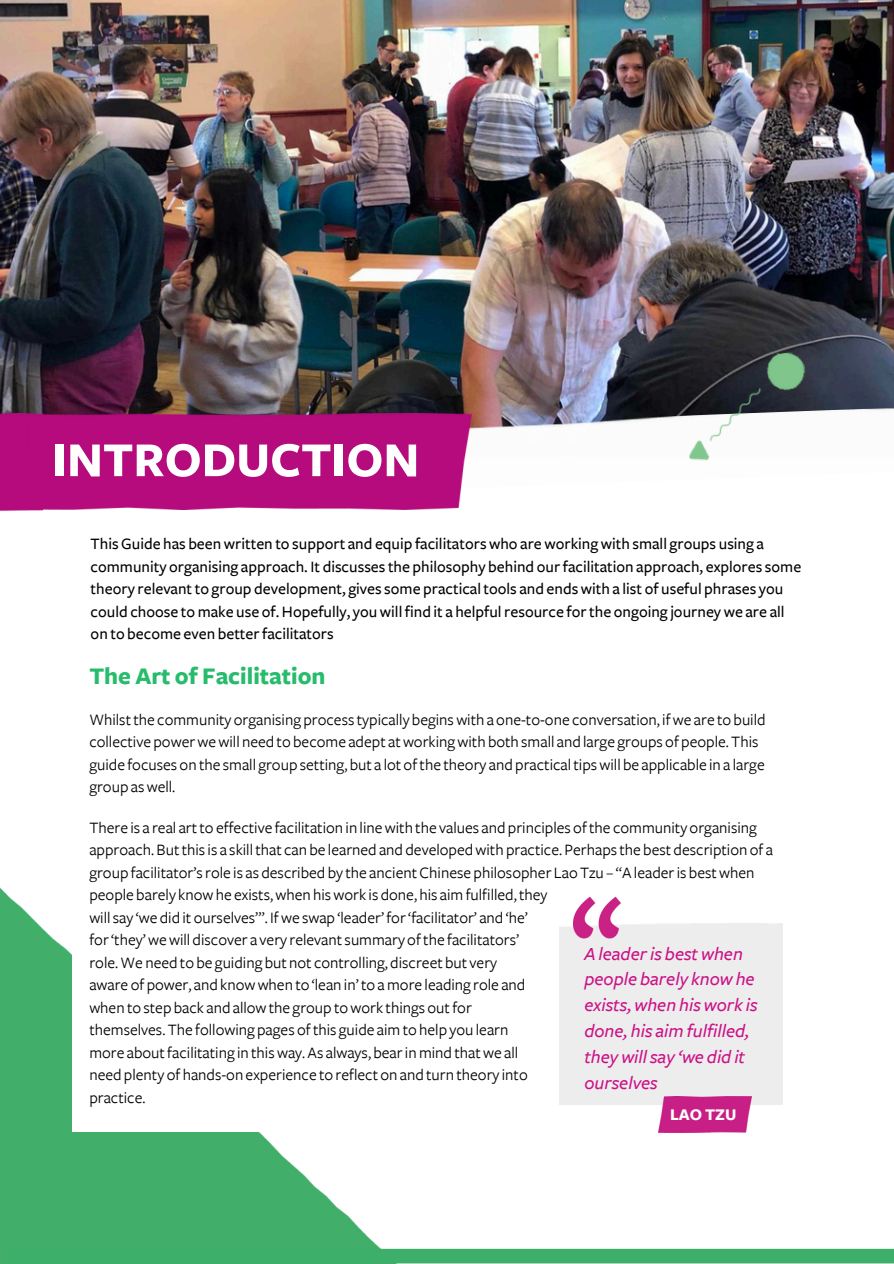
<style>
.page{position:relative;width:894px;height:1264px;background:#fff}
.page>*{position:absolute;margin:0;border:0;box-sizing:border-box;transform-origin:0 0}
.t1{font:700 50.55px "Freight Sans";color:#fff}
.t2{font:700 24.75px "Freight Sans";color:#27bc6c}
.t3{font:italic 500 19.2px/25.8px "Freight Sans";color:#cc1187}
.t4{font:700 16.95px "Freight Sans";color:#fff}
.t5{font:16.5px/22.5px "Freight Sans";color:#000}
.t6{font:500 16.5px/22.5px "Freight Sans";color:#000}
</style>
<div class="page">
<img style="left:0;top:887px;width:380px;height:376px">
<img style="left:0;top:0;width:893px;height:406px">
<img style="left:0;top:406px;width:893px;height:23px">
<div style="left:72px;top:575px;width:482px;height:557px;background:#fff"></div>
<img style="left:682px;top:351px;width:128px;height:110px">
<div style="left:16px;top:1248px;width:877px;height:15px;background:#3eaf6b"></div>
<div style="left:0;top:414px;width:43px;height:97px;background:#b50b7c"></div>
<div style="left:27px;top:413px;width:444px;height:96px;background:#b50b7c"></div>
<div style="left:559px;top:923px;width:223px;height:181px;background:#ededed"></div>
<img style="left:658px;top:1097px;width:6px;height:35px">
<img style="left:573px;top:896px;width:47px;height:42px">
<div style="left:664px;top:1096px;width:87px;height:36px;background:#c71f85"></div>
<p class="t1" style="left:52px;top:435px;width:368px">INTRODUCTION</p>
<p class="t6" style="left:91px;top:533px;width:712px">ThisGuide has beenwritten to support and equip facilitatorswho areworkingwith small groups using a community organising approach. It discusses the philosophy behind ourfacilitation approach, explores some theory relevantto group development, gives some practicaltools and endswith a list of useful phrases you could choose tomake use of.Hopefully, youwillfind it a helpfulresource forthe ongoing journeywe are all on to become even betterfacilitators</p>
<p class="t2" style="left:89px;top:664px;width:238px">The Art of Facilitation</p>
<p class="t5" style="left:89px;top:708px;width:677px">Whilstthe community organising processtypically beginswith a one-to-one conversation, ifwe are to build collective powerwewill need to become adept atworkingwith both small and large groups of people. This guide focuses on the small group setting, but a lot ofthe theory and practicaltipswill be applicable in a large group aswell.</p>
<p class="t5" style="left:89px;top:816px;width:685px">There is a real artto effective facilitation in linewith the values and principles ofthe community organising approach. Butthisis a skillthat can be learned and developedwith practice. Perhapsthe best description of a group facilitator’srole is as described by the ancientChinese philosopher Lao Tzu – “Aleaderis bestwhen people barely knowhe exists,when hiswork is done, his aimfulfilled,they</p>
<h5 class="t5" style="left:89px;top:906px;width:440px">willsay ‘we did it ourselves’”. Ifwe swap ‘leader’for‘facilitator’ and ‘he’ for‘they’wewill discover a very relevantsummary ofthe facilitators’ role.We need to be guiding but not controlling, discreet but very aware of power, and knowwhen to ‘lean in’to amore leading role and when to step back and allowthe group towork things outfor themselves. The following pages ofthis guide aimto help you learn more aboutfacilitating in thisway.As always, bearinmind thatwe all need plenty of hands-on experience to reflect on and turn theory into practice.</h5>
<p class="t3" style="left:584px;top:940px;width:175px">A leaderis bestwhen people barely knowhe exists,when hiswork is done, his aimfulfilled, theywillsay ‘we did it ourselves</p>
<h1 class="t4" style="left:669px;top:1105px;width:68px">LAO TZU</h1>
</div>
